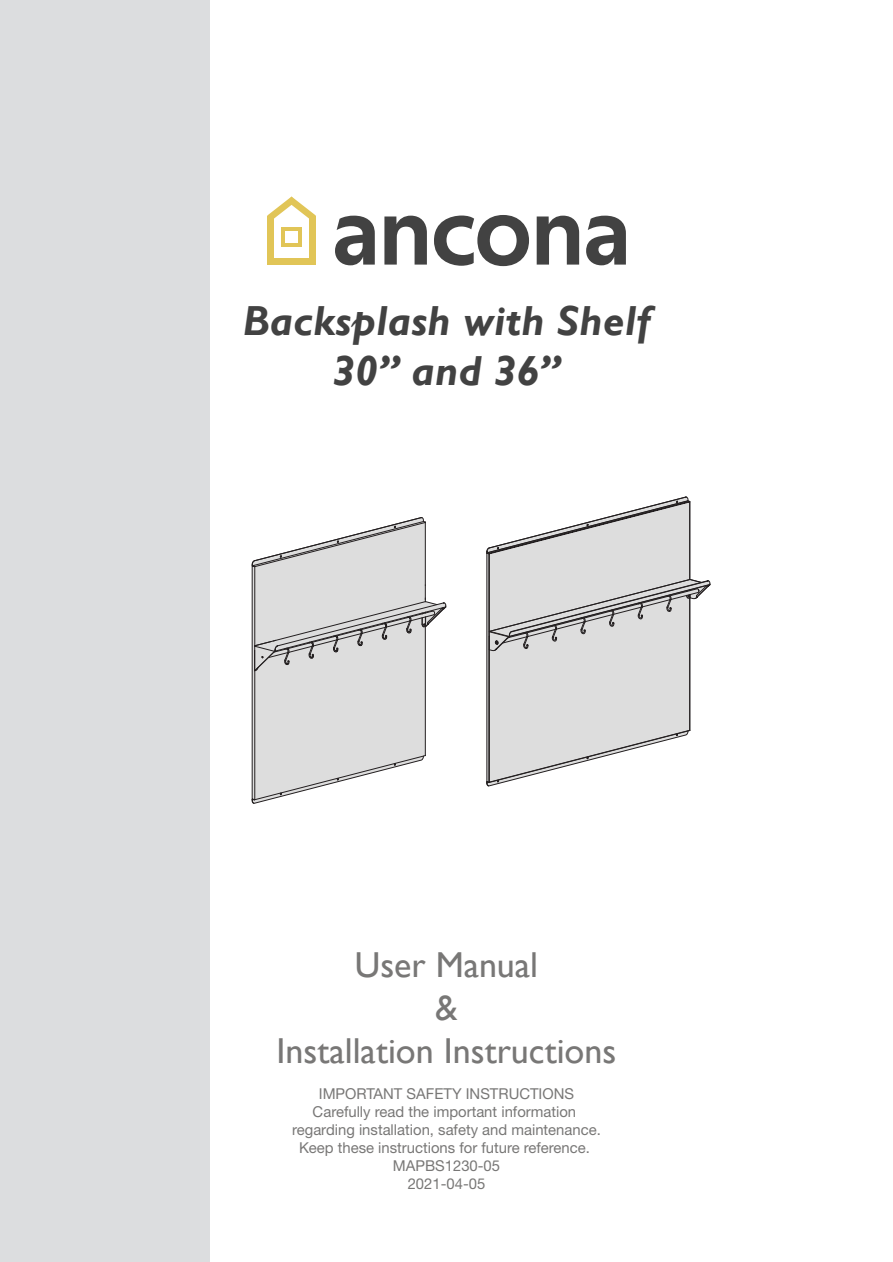
<style>
.page{position:relative;width:893px;height:1262px;background:#fff}
.page>*{position:absolute;margin:0;border:0;box-sizing:border-box;transform-origin:0 0}
.t1{font:italic 700 42px/50.4px "Gill Sans";letter-spacing:.01em;color:#424242;text-align:center}
.t2{font:36px/43.2px "Gill Sans";color:#787776;text-align:center}
.t3{font:15px/18px "Helvetica Neue LT Std";color:#787776;text-align:center}
</style>
<div class="page">
<div style="left:0;top:0;width:209px;height:1262px;background:#dcdddf"></div>
<hr style="left:281px;top:243px;width:20px;height:4px;background:#e1c557">
<hr style="left:281px;top:227px;width:20px;height:3px;background:#e1c557">
<hr style="left:281px;top:227px;width:4px;height:20px;background:#e1c557">
<hr style="left:298px;top:227px;width:3px;height:20px;background:#e1c557">
<svg style="left:335px;top:216px;width:40px;height:49px"></svg>
<svg style="left:384px;top:216px;width:43px;height:48px"></svg>
<svg style="left:434px;top:215px;width:95px;height:51px"></svg>
<svg style="left:536px;top:216px;width:43px;height:48px"></svg>
<svg style="left:586px;top:216px;width:40px;height:49px"></svg>
<div style="left:309px;top:216px;width:7px;height:48px;background:#e1c557"></div>
<div style="left:267px;top:216px;width:6px;height:48px;background:#e1c557"></div>
<div style="left:267px;top:258px;width:49px;height:6px;background:#e1c557"></div>
<svg style="left:267px;top:196px;width:49px;height:23px"></svg>
<div style="left:487px;top:501px;width:204px;height:230px;background:#ddd"></div>
<hr style="left:489px;top:554px;width:1px;height:77px;background:#231f20">
<hr style="left:489px;top:650px;width:1px;height:132px;background:#231f20">
<hr style="left:689px;top:598px;width:1px;height:132px;background:#231f20">
<hr style="left:689px;top:502px;width:1px;height:77px;background:#231f20">
<hr style="left:488px;top:553px;width:1px;height:229px;background:#231f20">
<hr style="left:486px;top:553px;width:1px;height:228px;background:#231f20">
<svg style="left:486px;top:496px;width:204px;height:59px"></svg>
<svg style="left:488px;top:577px;width:223px;height:75px;background:#cbcbcb"></svg>
<svg style="left:486px;top:729px;width:204px;height:58px"></svg>
<svg style="left:251px;top:517px;width:196px;height:287px"></svg>
<h1 class="t1" style="left:243px;top:295px;width:409px">Backsplash with Shelf<br>30” and 36”</h1>
<h2 class="t2" style="left:276px;top:942px;width:341px">User Manual<br>&amp;<br>Installation Instructions</h2>
<p class="t3" style="left:292px;top:1084px;width:310px">IMPORTANT SAFETY INSTRUCTIONS Carefully read the important information regarding installation, safety and maintenance.<br>Keep these instructions for future reference.<br>MAPBS1230-05<br>2021-04-05</p>
</div>
